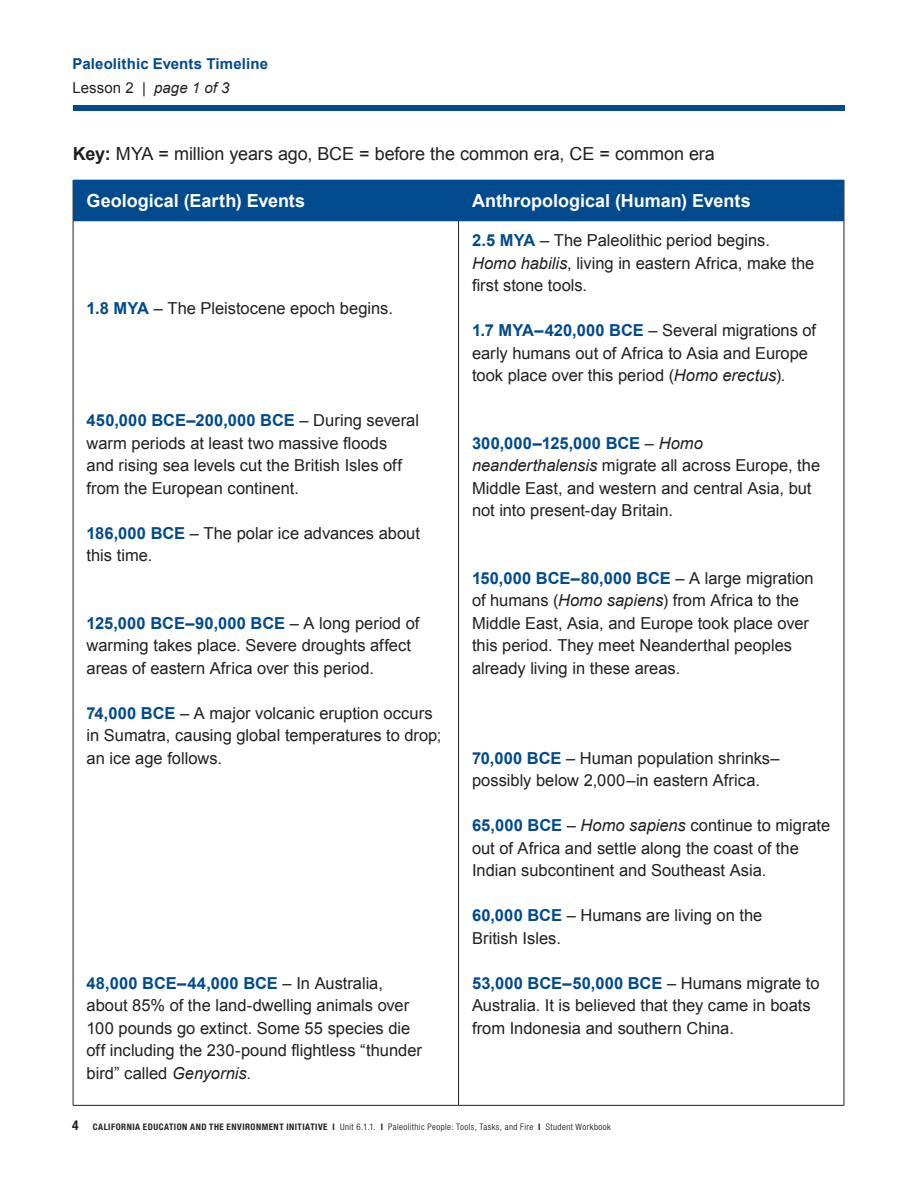
<style>
.page{position:relative;width:918px;height:1188px;background:#fff}
.page>*{position:absolute;margin:0;border:0;box-sizing:border-box;transform-origin:0 0}
.AM_Body_text_Arial_1{font:18px "Arial";letter-spacing:-.005em;color:#231f20}
.AM_Body_text_Arial_1-2{font:700 18px "Arial";color:#fff}
.AM_Body_text_Arial_1-3{font:16.5px/22.5px "Arial";color:#231f20}
.AM_Head{font:700 15px "Arial";letter-spacing:.005em;color:#004a8d}
.AM_Head_light{font:15px "Arial";letter-spacing:.005em;color:#231f20}
.t1{font:300 condensed 9px "Helvetica Neue LT Std";letter-spacing:.05em;color:#000}
.s1{font-style:italic}
.s2{font-weight:700}
.s3{font-weight:700;color:#004a8d}
.s4{font-weight:700;font-size:13.5px;color:#231f20}
.s5{font-weight:700;color:#231f20}
</style>
<div class="page">
<div style="left:73px;top:105px;width:772px;height:6px;background:#004a8d"></div>
<hr style="left:844px;top:180px;width:1px;height:41px;background:#231f20">
<hr style="left:73px;top:221px;width:1px;height:884px;background:#231f20">
<hr style="left:458px;top:221px;width:1px;height:884px;background:#231f20">
<hr style="left:844px;top:221px;width:1px;height:884px;background:#231f20">
<hr style="left:73px;top:1105px;width:386px;height:1px;background:#231f20">
<hr style="left:459px;top:1105px;width:385px;height:1px;background:#231f20">
<div style="left:73px;top:180px;width:386px;height:41px;background:#004a8d"></div>
<div style="left:459px;top:180px;width:385px;height:41px;background:#004a8d"></div>
<p class="AM_Head" style="left:73px;top:55px;width:197px">Paleolithic Events Timeline</p>
<p class="AM_Head_light" style="left:73px;top:79px;width:158px">Lesson 2 | <span class="s1">page 1 of 3</span></p>
<p class="AM_Body_text_Arial_1" style="left:73px;top:144px;width:644px"><span class="s2">Key:</span> MYA = million years ago, BCE = before the common era, CE = common era</p>
<p class="AM_Body_text_Arial_1-2" style="left:87px;top:190px;width:220px">Geological (Earth) Events</p>
<p class="AM_Body_text_Arial_1-2" style="left:472px;top:190px;width:280px">Anthropological (Human) Events</p>
<p class="AM_Body_text_Arial_1-3" style="left:87px;top:297px;width:308px"><span class="s3">1.8 MYA</span> – The Pleistocene epoch begins.</p>
<p class="AM_Body_text_Arial_1-3" style="left:87px;top:409px;width:334px"><span class="s3">450,000 BCE–200,000 BCE</span> – During several warm periods at least two massive floods<br>and rising sea levels cut the British Isles off from the European continent.</p>
<p class="AM_Body_text_Arial_1-3" style="left:87px;top:522px;width:335px"><span class="s3">186,000 BCE</span> – The polar ice advances about this time.</p>
<p class="AM_Body_text_Arial_1-3" style="left:87px;top:612px;width:334px"><span class="s3">125,000 BCE–90,000 BCE</span> – A long period of warming takes place. Severe droughts affect areas of eastern Africa over this period.</p>
<p class="AM_Body_text_Arial_1-3" style="left:87px;top:702px;width:356px"><span class="s3">74,000 BCE</span> – A major volcanic eruption occurs in Sumatra, causing global temperatures to drop; an ice age follows.</p>
<p class="AM_Body_text_Arial_1-3" style="left:87px;top:972px;width:337px"><span class="s3">48,000 BCE–44,000 BCE</span> – In Australia, about 85% of the land-dwelling animals over 100 pounds go extinct. Some 55 species die off including the 230-pound flightless “thunder bird” called <span class="s1">Genyornis</span>.</p>
<p class="AM_Body_text_Arial_1-3" style="left:472px;top:229px;width:344px"><span class="s3">2.5 MYA</span> – The Paleolithic period begins.<br><span class="s1">Homo habilis</span>, living in eastern Africa, make the first stone tools.</p>
<p class="AM_Body_text_Arial_1-3" style="left:472px;top:319px;width:346px"><span class="s3">1.7 MYA–420,000 BCE</span> – Several migrations of early humans out of Africa to Asia and Europe took place over this period (<span class="s1">Homo erectus</span>).</p>
<p class="AM_Body_text_Arial_1-3" style="left:472px;top:432px;width:350px"><span class="s3">300,000–125,000 BCE</span> – <span class="s1">Homo neanderthalensis</span> migrate all across Europe, the Middle East, and western and central Asia, but not into present-day Britain.</p>
<p class="AM_Body_text_Arial_1-3" style="left:472px;top:567px;width:343px"><span class="s3">150,000 BCE–80,000 BCE</span> – A large migration of humans (<span class="s1">Homo sapiens</span>) from Africa to the Middle East, Asia, and Europe took place over this period. They meet Neanderthal peoples already living in these areas.</p>
<p class="AM_Body_text_Arial_1-3" style="left:472px;top:747px;width:309px"><span class="s3">70,000 BCE</span> – Human population shrinks– possibly below 2,000–in eastern Africa.</p>
<p class="AM_Body_text_Arial_1-3" style="left:472px;top:814px;width:360px"><span class="s3">65,000 BCE</span> – <span class="s1">Homo sapiens</span> continue to migrate out of Africa and settle along the coast of the<br>Indian subcontinent and Southeast Asia.</p>
<p class="AM_Body_text_Arial_1-3" style="left:472px;top:904px;width:292px"><span class="s3">60,000 BCE</span> – Humans are living on the<br>British Isles.</p>
<p class="AM_Body_text_Arial_1-3" style="left:472px;top:972px;width:349px"><span class="s3">53,000 BCE–50,000 BCE</span> – Humans migrate to<br>Australia. It is believed that they came in boats from Indonesia and southern China.</p>
<p class="t1" style="left:72px;top:1122px;width:540px"><span class="s4">4</span> <span class="s5">CALIFORNIA EDUCATION AND THE ENVIRONMENT INITIATIVE I</span> Unit 6.1.1. <span class="s5">I</span> Paleolithic People: Tools, Tasks, and Fire <span class="s5">I</span> Student Workbook</p>
</div>
